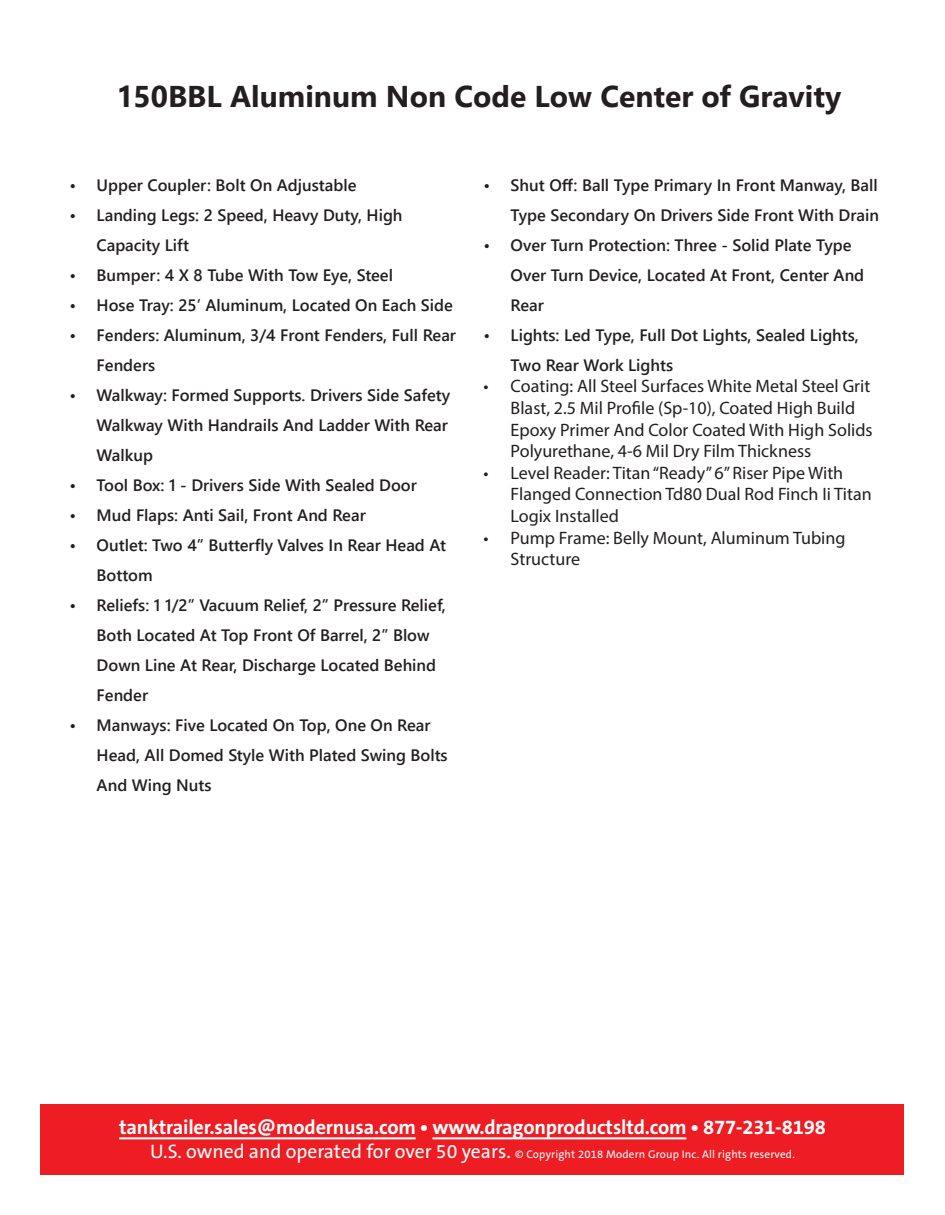
<style>
.page{position:relative;width:945px;height:1215px;background:#fff}
.page>*{position:absolute;margin:0;border:0;box-sizing:border-box;transform-origin:0 0}
.t1{font:700 30px "Segoe UI";color:#231f20}
.t2{font:700 20.25px "The Sans B7";letter-spacing:-.01em;color:#fff}
.t3{font:18px/21.6px "Myriad Pro";color:#231f20}
.t4{font:600 16.5px/30px "Segoe UI";color:#231f20}
.t5{font:11.25px "The Sans B5 Plain";letter-spacing:.015em;color:#fff}
.s1{font-size:19.65px}
</style>
<div class="page">
<div style="left:40px;top:1104px;width:864px;height:70px;background:#ee1d23"></div>
<hr style="left:119px;top:1137px;width:297px;height:2px;background:#fff">
<hr style="left:432px;top:1137px;width:254px;height:2px;background:#fff">
<p class="t1" style="left:116px;top:68px;width:726px">150BBL Aluminum Non Code Low Center of Gravity</p>
<p class="t4" style="left:70px;top:169px;width:288px">• Upper Coupler: Bolt On Adjustable</p>
<p class="t4" style="left:97px;top:199px;width:307px;text-indent:-27px">• Landing Legs: 2 Speed, Heavy Duty, High<br>Capacity Lift</p>
<p class="t4" style="left:70px;top:259px;width:325px">• Bumper: 4 X 8 Tube With Tow Eye, Steel</p>
<p class="t4" style="left:70px;top:289px;width:385px">• Hose Tray: 25’ Aluminum, Located On Each Side</p>
<p class="t4" style="left:97px;top:319px;width:361px;text-indent:-27px">• Fenders: Aluminum, 3/4 Front Fenders, Full Rear<br>Fenders</p>
<p class="t4" style="left:97px;top:379px;width:355px;text-indent:-27px">• Walkway: Formed Supports. Drivers Side Safety<br>Walkway With Handrails And Ladder With Rear<br>Walkup</p>
<p class="t4" style="left:70px;top:469px;width:349px">• Tool Box: 1 - Drivers Side With Sealed Door</p>
<p class="t4" style="left:70px;top:499px;width:298px">• Mud Flaps: Anti Sail, Front And Rear</p>
<p class="t4" style="left:97px;top:529px;width:351px;text-indent:-27px">• Outlet: Two 4” Butterfly Valves In Rear Head At<br>Bottom</p>
<p class="t4" style="left:97px;top:589px;width:351px;text-indent:-27px">• Reliefs: 1 1/2” Vacuum Relief, 2” Pressure Relief, Both Located At Top Front Of Barrel, 2” Blow Down Line At Rear, Discharge Located Behind Fender</p>
<p class="t4" style="left:97px;top:709px;width:353px;text-indent:-27px">• Manways: Five Located On Top, One On Rear<br>Head, All Domed Style With Plated Swing Bolts<br>And Wing Nuts</p>
<p class="t4" style="left:484px;top:169px;width:397px;text-align:right">• Shut Off: Ball Type Primary In Front Manway, Ball<br>Type Secondary On Drivers Side Front With Drain</p>
<p class="t4" style="left:511px;top:229px;width:355px;text-indent:-27px">• Over Turn Protection: Three - Solid Plate Type<br>Over Turn Device, Located At Front, Center And<br>Rear</p>
<p class="t4" style="left:511px;top:319px;width:350px;text-indent:-27px">• Lights: Led Type, Full Dot Lights, Sealed Lights,<br>Two Rear Work Lights</p>
<p class="t3" style="left:511px;top:375px;width:364px;text-indent:-27px">• Coating: All Steel Surfaces White Metal Steel Grit Blast, 2.5 Mil Profile (Sp-10), Coated High Build Epoxy Primer And Color Coated With High Solids Polyurethane, 4-6 Mil Dry Film Thickness</p>
<p class="t3" style="left:511px;top:462px;width:363px;text-indent:-27px">• Level Reader: Titan “Ready” 6” Riser Pipe With<br>Flanged Connection Td80 Dual Rod Finch Ii Titan<br>Logix Installed</p>
<p class="t3" style="left:511px;top:526px;width:336px;text-indent:-27px">• Pump Frame: Belly Mount, Aluminum Tubing<br>Structure</p>
<p class="t2" style="left:119px;top:1117px;width:708px">tanktrailer.sales@modernusa.com • www.dragonproductsltd.com • 877-231-8198</p>
<p class="t5" style="left:150px;top:1148px;width:646px"><span class="s1">U.S. owned and operated for over 50 years.</span> © Copyright 2018 Modern Group Inc. All rights reserved.</p>
</div>
